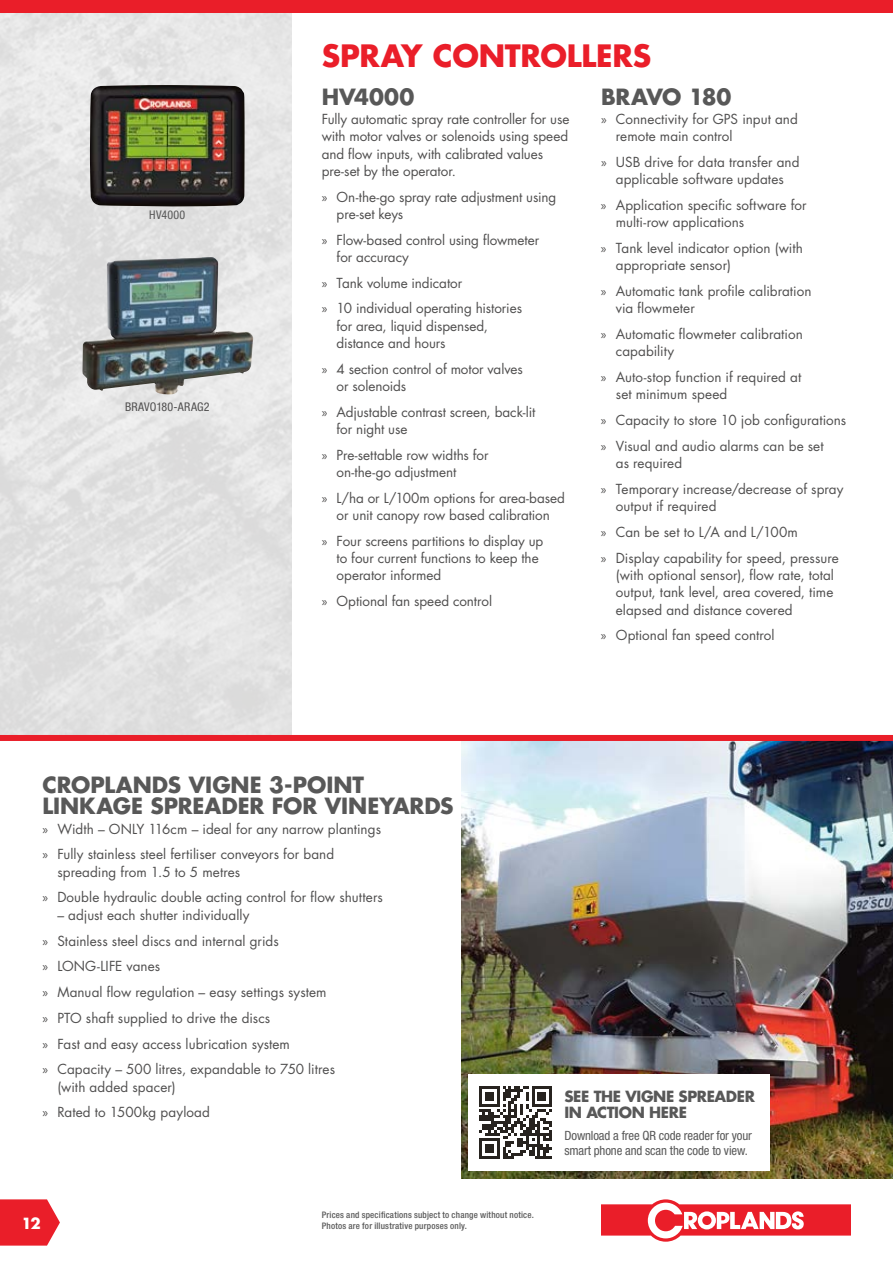
<style>
.page{position:relative;width:893px;height:1263px;background:#fff}
.page>*{position:absolute;margin:0;border:0;box-sizing:border-box;transform-origin:0 0}
.t1{font:700 30px "Futura Std";letter-spacing:-.01em;color:#ea1e29}
.t2{font:700 21.75px/21.8px "Futura Std";letter-spacing:-.005em;color:#585858}
.t3{font:700 21.75px "Futura Std";letter-spacing:-.025em;color:#585858}
.t4{font:700 15px/15.8px "Futura Std";letter-spacing:-.025em;color:#585858}
.t5{font:700 15px "Futura Std";color:#fff}
.t6{font:13.5px/17.2px "Futura Std";color:#504f4f}
.t7{font:condensed 12.75px/15.3px "Helvetica Neue LT Std";letter-spacing:-.01em;color:#585858}
.t8{font:condensed 12px "Helvetica Neue LT Std";letter-spacing:.01em;color:#504f4f}
.t9{font:condensed 12px "Helvetica Neue LT Std";letter-spacing:.02em;color:#585858}
.t10{font:500 condensed 9px/11.2px "Helvetica Neue LT Std";letter-spacing:.02em;color:#585858}
.s1{font-family:"Myriad Pro"}
</style>
<div class="page">
<img style="left:90px;top:85px;width:155px;height:122px">
<img style="left:82px;top:257px;width:171px;height:137px">
<img style="left:461px;top:741px;width:432px;height:437px">
<div style="left:468px;top:1074px;width:301px;height:97px;background:#fff"></div>
<svg style="left:479px;top:1086px;width:73px;height:73px"></svg>
<div style="left:0;top:735px;width:893px;height:6px;background:#ea1e29"></div>
<svg style="left:0;top:1199px;width:60px;height:46px;background:#ec3741"></svg>
<svg style="left:601px;top:1199px;width:249px;height:43px"></svg>
<div style="left:0;top:0;width:893px;height:13px;background:#ea1e29"></div>
<p class="t9" style="left:149px;top:208px;width:37px">HV4000</p>
<p class="t8" style="left:125px;top:400px;width:86px">BRAVO180-ARAG2</p>
<h1 class="t1" style="left:322px;top:36px;width:331px">SPRAY CONTROLLERS</h1>
<h2 class="t2" style="left:322px;top:85px;width:94px">HV4000</h2>
<p class="t6" style="left:322px;top:111px;width:249px">Fully automatic spray rate controller for use with motor valves or solenoids using speed and flow inputs, with calibrated values pre-set by the operator.</p>
<p class="t6" style="left:337px;top:188px;width:221px;text-indent:-15px"><span class="s1">»</span> On-the-go spray rate adjustment using pre-set keys</p>
<p class="t6" style="left:337px;top:231px;width:204px;text-indent:-15px"><span class="s1">»</span> Flow-based control using flowmeter for accuracy</p>
<p class="t6" style="left:322px;top:270px;width:202px;line-height:25.8px"><span class="s1">»</span> Tank volume indicator<br><span class="s1">»</span> 10 individual operating histories</p>
<p class="t6" style="left:337px;top:317px;width:153px">for area, liquid dispensed, distance and hours</p>
<p class="t6" style="left:337px;top:360px;width:188px;text-indent:-15px"><span class="s1">»</span> 4 section control of motor valves or solenoids</p>
<p class="t6" style="left:337px;top:403px;width:200px;text-indent:-15px"><span class="s1">»</span> Adjustable contrast screen, back-lit for night use</p>
<p class="t6" style="left:337px;top:446px;width:154px;text-indent:-15px"><span class="s1">»</span> Pre-settable row widths for on-the-go adjustment</p>
<p class="t6" style="left:322px;top:489px;width:245px;text-align:center"><span class="s1">»</span> L/ha or L/100m options for area-based or unit canopy row based calibration</p>
<p class="t6" style="left:337px;top:532px;width:208px;text-indent:-15px"><span class="s1">»</span> Four screens partitions to display up to four current functions to keep the operator informed</p>
<p class="t6" style="left:322px;top:593px;width:172px"><span class="s1">»</span> Optional fan speed control</p>
<h2 class="t3" style="left:601px;top:82px;width:132px">BRAVO 180</h2>
<p class="t6" style="left:616px;top:111px;width:184px;text-indent:-15px"><span class="s1">»</span> Connectivity for GPS input and remote main control</p>
<p class="t6" style="left:601px;top:154px;width:200px;text-align:center"><span class="s1">»</span> USB drive for data transfer and applicable software updates</p>
<p class="t6" style="left:616px;top:197px;width:192px;text-indent:-15px"><span class="s1">»</span> Application specific software for multi-row applications</p>
<p class="t6" style="left:616px;top:240px;width:189px;text-indent:-15px"><span class="s1">»</span> Tank level indicator option (with appropriate sensor)</p>
<p class="t6" style="left:616px;top:283px;width:197px;text-indent:-15px"><span class="s1">»</span> Automatic tank profile calibration via flowmeter</p>
<p class="t6" style="left:616px;top:326px;width:188px;text-indent:-15px"><span class="s1">»</span> Automatic flowmeter calibration capability</p>
<p class="t6" style="left:616px;top:369px;width:187px;text-indent:-15px"><span class="s1">»</span> Auto-stop function if required at set minimum speed</p>
<p class="t6" style="left:601px;top:407px;width:247px;line-height:25.8px"><span class="s1">»</span> Capacity to store 10 job configurations <span class="s1">»</span> Visual and audio alarms can be set</p>
<p class="t6" style="left:601px;top:451px;width:244px;line-height:25.8px;text-indent:15px">as required<br><span class="s1">»</span> Temporary increase/decrease of spray</p>
<p class="t6" style="left:601px;top:494px;width:239px;line-height:25.8px;text-indent:15px">output if required<br><span class="s1">»</span> Can be set to L/A and L/100m<br><span class="s1">»</span> Display capability for speed, pressure</p>
<p class="t6" style="left:616px;top:567px;width:220px;text-align:justify">(with optional sensor), flow rate, total output, tank level, area covered, time elapsed and distance covered</p>
<p class="t6" style="left:601px;top:627px;width:175px"><span class="s1">»</span> Optional fan speed control</p>
<h2 class="t2" style="left:43px;top:773px;width:413px">CROPLANDS VIGNE 3-POINT<br>LINKAGE SPREADER FOR VINEYARDS</h2>
<p class="t6" style="left:43px;top:816px;width:340px;line-height:25.8px"><span class="s1">»</span> Width – ONLY 116cm – ideal for any narrow plantings <span class="s1">»</span> Fully stainless steel fertiliser conveyors for band</p>
<p class="t6" style="left:43px;top:859px;width:342px;line-height:25.8px;text-indent:15px">spreading from 1.5 to 5 metres<br><span class="s1">»</span> Double hydraulic double acting control for flow shutters</p>
<p class="t6" style="left:43px;top:902px;width:294px;line-height:25.8px;text-indent:15px">– adjust each shutter individually<br><span class="s1">»</span> Stainless steel discs and internal grids<br><span class="s1">»</span> LONG-LIFE vanes<br><span class="s1">»</span> Manual flow regulation – easy settings system <span class="s1">»</span> PTO shaft supplied to drive the discs<br><span class="s1">»</span> Fast and easy access lubrication system<br><span class="s1">»</span> Capacity – 500 litres, expandable to 750 litres</p>
<p class="t6" style="left:43px;top:1074px;width:169px;line-height:25.8px;text-indent:15px">(with added spacer)<br><span class="s1">»</span> Rated to 1500kg payload</p>
<p class="t4" style="left:564px;top:1088px;width:192px">SEE THE VIGNE SPREADER<br>IN ACTION HERE</p>
<p class="t7" style="left:564px;top:1127px;width:189px">Download a free QR code reader for your smart phone and scan the code to view.</p>
<p class="t5" style="left:22px;top:1213px;width:21px">12</p>
<p class="t10" style="left:322px;top:1209px;width:214px">Prices and specifications subject to change without notice.<br>Photos are for illustrative purposes only.</p>
</div>
